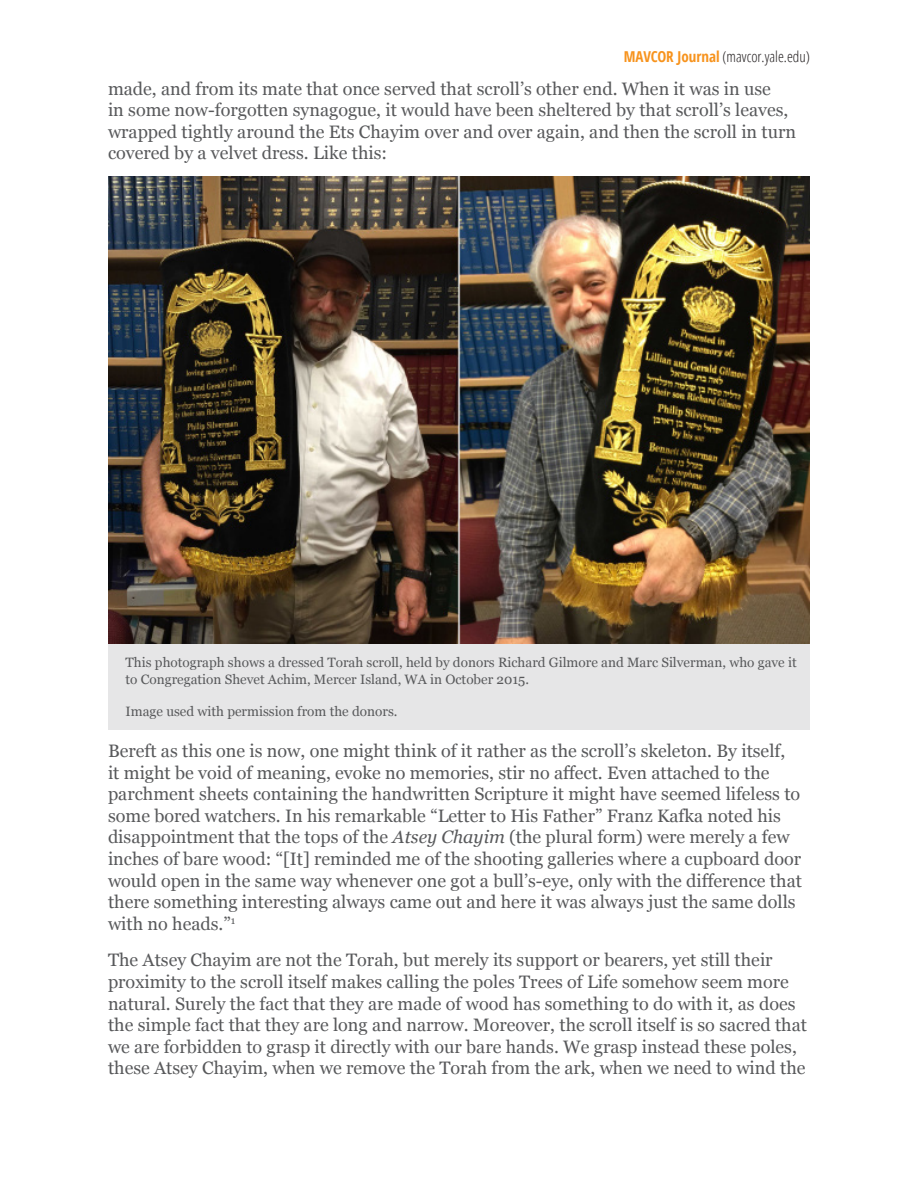
<style>
.page{position:relative;width:918px;height:1188px;background:#fff}
.page>*{position:absolute;margin:0;border:0;box-sizing:border-box;transform-origin:0 0}
.Normal__Web{font:18px/21.6px "Georgia";color:#58595b}
.t1{font:300 condensed 15px "Open Sans";color:#231f20}
.t2{font:13.5px/16.2px "Georgia";color:#58595b}
.s1{font-weight:700;color:#f7931d}
.s2{font-style:italic}
</style>
<div class="page">
<div style="left:108px;top:643px;width:702px;height:87px;background:#e6e6e7"></div>
<img style="left:108px;top:176px;width:702px;height:467px">
<p class="t1" style="left:624px;top:46px;width:188px"><span class="s1">MAVCOR Journal</span> (mavcor.yale.edu)</p>
<p class="Normal__Web" style="left:108px;top:77px;width:690px">made, and from its mate that once served that scroll’s other end. When it was in use<br>in some now-forgotten synagogue, it would have been sheltered by that scroll’s leaves, wrapped tightly around the Ets Chayim over and over again, and then the scroll in turn covered by a velvet dress. Like this:</p>
<p class="t2" style="left:126px;top:654px;width:673px">This photograph shows a dressed Torah scroll, held by donors Richard Gilmore and Marc Silverman, who gave it to Congregation Shevet Achim, Mercer Island, WA in October 2015.</p>
<p class="t2" style="left:126px;top:703px;width:273px">Image used with permission from the donors.</p>
<p class="Normal__Web" style="left:108px;top:739px;width:695px">Bereft as this one is now, one might think of it rather as the scroll’s skeleton. By itself,<br>it might be void of meaning, evoke no memories, stir no affect. Even attached to the parchment sheets containing the handwritten Scripture it might have seemed lifeless to some bored watchers. In his remarkable “Letter to His Father” Franz Kafka noted his disappointment that the tops of the <span class="s2">Atsey Chayim</span> (the plural form) were merely a few inches of bare wood: “[It] reminded me of the shooting galleries where a cupboard door would open in the same way whenever one got a bull’s-eye, only with the difference that there something interesting always came out and here it was always just the same dolls with no heads.”<sup>1</sup></p>
<p class="Normal__Web" style="left:108px;top:949px;width:701px">The Atsey Chayim are not the Torah, but merely its support or bearers, yet still their proximity to the scroll itself makes calling the poles Trees of Life somehow seem more natural. Surely the fact that they are made of wood has something to do with it, as does the simple fact that they are long and narrow. Moreover, the scroll itself is so sacred that we are forbidden to grasp it directly with our bare hands. We grasp instead these poles, these Atsey Chayim, when we remove the Torah from the ark, when we need to wind the</p>
</div>
